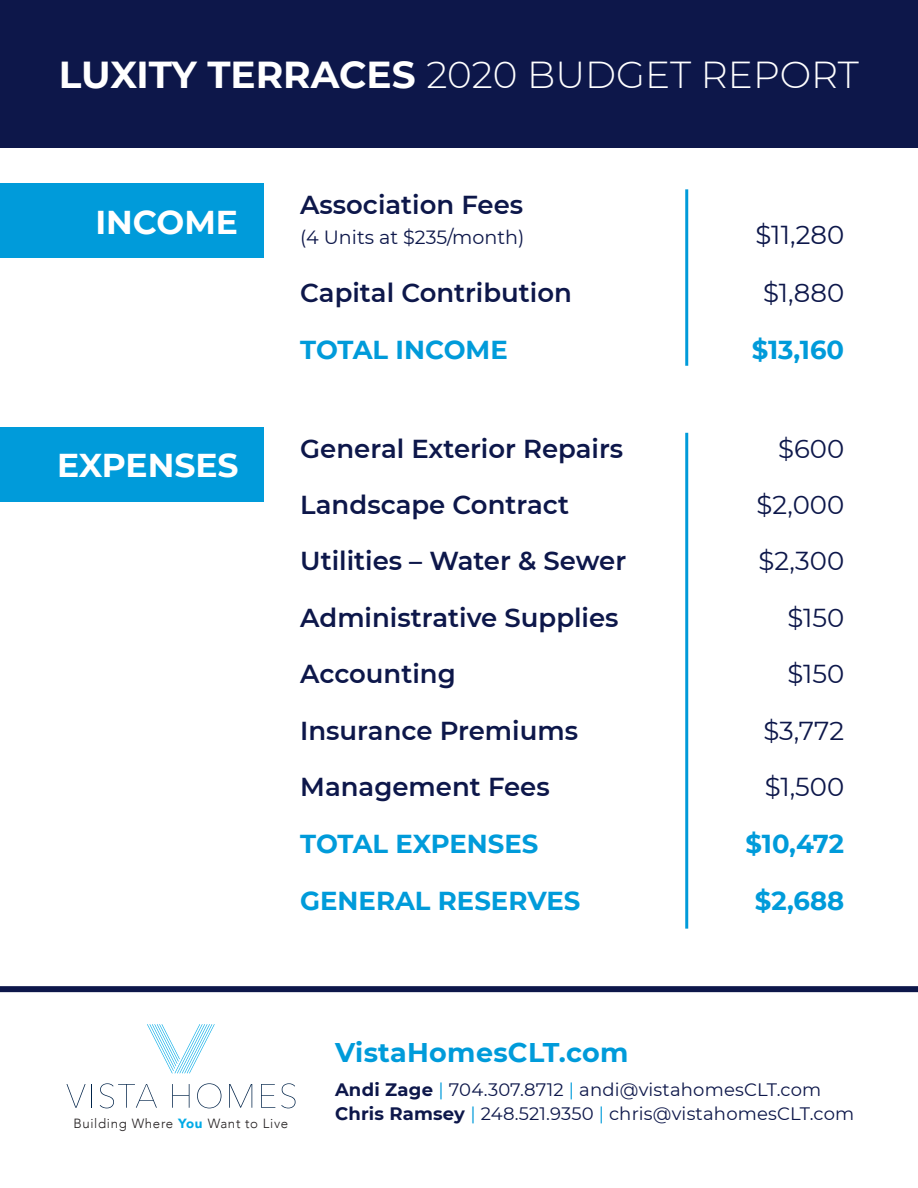
<style>
.page{position:relative;width:918px;height:1188px;background:#fff}
.page>*{position:absolute;margin:0;border:0;box-sizing:border-box;transform-origin:0 0}
.t1{font:300 37.5px "Montserrat";color:#fff}
.t2{font:700 33px "Montserrat";color:#fff}
.t3{font:700 27px "Montserrat";letter-spacing:.01em;color:#009bda}
.t4{font:600 25.95px "Montserrat";color:#0d174a}
.t5{font:700 25.95px "Montserrat";color:#009bda}
.t6{font:25.95px "Montserrat";color:#0d174a}
.t7{font:19.05px "Montserrat";color:#0d174a}
.t8{font:18px "Montserrat";letter-spacing:.01em;color:#0d174a}
.t9{font:300 13.35px "Avenir";letter-spacing:.05em;color:#231f20}
.s1{font-weight:700}
.s2{font-weight:900;color:#00abe7}
.s3{color:#009bda}
</style>
<div class="page">
<div style="left:0;top:183px;width:264px;height:75px;background:#009bda"></div>
<div style="left:0;top:427px;width:264px;height:75px;background:#009bda"></div>
<div style="left:0;top:0;width:918px;height:148px;background:#0d174a"></div>
<hr style="left:685px;top:189px;width:3px;height:177px;background:#009bda">
<hr style="left:685px;top:433px;width:3px;height:496px;background:#009bda">
<div style="left:0;top:986px;width:918px;height:6px;background:#0d174a"></div>
<svg style="left:147px;top:1024px;width:68px;height:50px"></svg>
<svg style="left:67px;top:1084px;width:25px;height:24px"></svg>
<svg style="left:100px;top:1083px;width:57px;height:25px"></svg>
<svg style="left:172px;top:1084px;width:18px;height:24px"></svg>
<svg style="left:197px;top:1083px;width:24px;height:25px"></svg>
<svg style="left:229px;top:1084px;width:23px;height:24px"></svg>
<svg style="left:261px;top:1084px;width:14px;height:24px"></svg>
<svg style="left:281px;top:1083px;width:15px;height:25px"></svg>
<p class="t1" style="left:59px;top:49px;width:802px"><span class="s1">LUXITY TERRACES</span> 2020 BUDGET REPORT</p>
<p class="t2" style="left:95px;top:198px;width:144px">INCOME</p>
<p class="t2" style="left:57px;top:442px;width:183px">EXPENSES</p>
<p class="t4" style="left:300px;top:187px;width:224px">Association Fees</p>
<p class="t7" style="left:300px;top:225px;width:226px">(4 Units at $235/month)</p>
<p class="t6" style="left:756px;top:217px;width:90px">$11,280</p>
<p class="t4" style="left:300px;top:275px;width:273px">Capital Contribution</p>
<p class="t6" style="left:763px;top:275px;width:83px">$1,880</p>
<p class="t5" style="left:300px;top:331px;width:209px">TOTAL INCOME</p>
<p class="t5" style="left:752px;top:331px;width:94px">$13,160</p>
<p class="t4" style="left:300px;top:430px;width:325px">General Exterior Repairs</p>
<p class="t6" style="left:778px;top:431px;width:68px">$600</p>
<p class="t4" style="left:300px;top:487px;width:270px">Landscape Contract</p>
<p class="t6" style="left:757px;top:487px;width:89px">$2,000</p>
<p class="t4" style="left:300px;top:542px;width:328px">Utilities – Water &amp; Sewer</p>
<p class="t4" style="left:300px;top:599px;width:320px">Administrative Supplies</p>
<p class="t4" style="left:300px;top:656px;width:157px">Accounting</p>
<p class="t4" style="left:300px;top:712px;width:279px">Insurance Premiums</p>
<p class="t4" style="left:300px;top:769px;width:251px">Management Fees</p>
<p class="t5" style="left:300px;top:825px;width:240px">TOTAL EXPENSES</p>
<p class="t5" style="left:300px;top:882px;width:282px">GENERAL RESERVES</p>
<p class="t6" style="left:759px;top:543px;width:87px">$2,300</p>
<p class="t6" style="left:787px;top:600px;width:58px">$150</p>
<p class="t6" style="left:787px;top:656px;width:58px">$150</p>
<p class="t6" style="left:763px;top:713px;width:82px">$3,772</p>
<p class="t6" style="left:765px;top:769px;width:81px">$1,500</p>
<p class="t5" style="left:746px;top:825px;width:100px">$10,472</p>
<p class="t5" style="left:755px;top:882px;width:91px">$2,688</p>
<p class="t9" style="left:73px;top:1116px;width:216px">Building Where <span class="s2">You</span> Want to Live</p>
<p class="t3" style="left:335px;top:1033px;width:295px">VistaHomesCLT.com</p>
<p class="t8" style="left:335px;top:1077px;width:488px"><span class="s1">Andi Zage</span> <span class="s3">|</span> 704.307.8712 <span class="s3">|</span> andi@vistahomesCLT.com</p>
<p class="t8" style="left:335px;top:1101px;width:521px"><span class="s1">Chris Ramsey</span> <span class="s3">|</span> 248.521.9350 <span class="s3">|</span> chris@vistahomesCLT.com</p>
</div>
